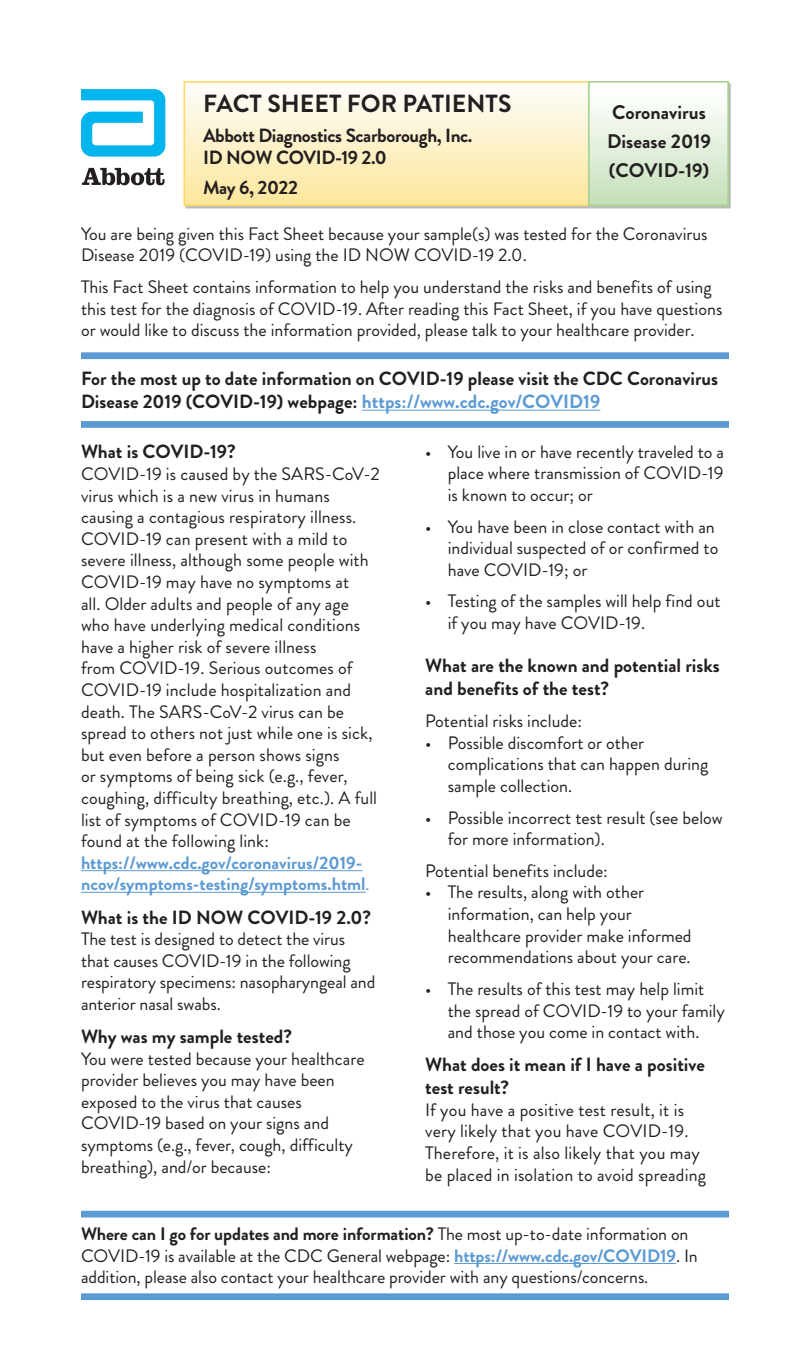
<style>
.page{position:relative;width:810px;height:1357px;background:#fff}
.page>*{position:absolute;margin:0;border:0;box-sizing:border-box;transform-origin:0 0}
.t1{font:700 24.75px "Brandon Grotesque";color:#231f20}
.t2{font:700 19.8px/29.2px "Brandon Grotesque";color:#231f20}
.Body_Copy_8pt{font:700 19.12px/22.9px "Brandon Grotesque";color:#231f20}
.Body_Copy_8pt-2{font:700 19.12px/22.5px "Brandon Grotesque";letter-spacing:-.02em;color:#231f20}
.Body_Copy_8pt-3{font:18px/21.6px "Brandon Grotesque";color:#231f20}
.Bullets{font:18px/21.6px "Brandon Grotesque";color:#231f20}
.t3{font:700 18px/21.6px "Brandon Grotesque";color:#5c9ad3}
.s1{color:#5c9ad3}
.s2{font-weight:400}
.s3{font-weight:700}
.s4{font-weight:700;color:#5c9ad3}
</style>
<div class="page">
<svg style="left:81px;top:89px;width:84px;height:68px"></svg>
<svg style="left:82px;top:168px;width:83px;height:17px"></svg>
<div style="left:184px;top:82px;width:544px;height:123px;background:linear-gradient(to bottom,#fefefc,#fce69b)"></div>
<div style="left:183px;top:81px;width:546px;height:125px;border:2px solid #ffd966"></div>
<div style="left:589px;top:82px;width:139px;height:123px;background:linear-gradient(to bottom,#fff,#c5e0b9)"></div>
<div style="left:588px;top:81px;width:141px;height:125px;border:2px solid #a8d08d"></div>
<div style="left:81px;top:1211px;width:648px;height:6px;background:#5c9ad3"></div>
<div style="left:81px;top:1293px;width:648px;height:7px;background:#5c9ad3"></div>
<hr style="left:454px;top:1263px;width:222px;height:1px;background:#5c9ad3">
<hr style="left:81px;top:870px;width:282px;height:1px;background:#5c9ad3">
<hr style="left:81px;top:892px;width:285px;height:1px;background:#5c9ad3">
<div style="left:81px;top:352px;width:648px;height:7px;background:#5c9ad3"></div>
<div style="left:81px;top:421px;width:648px;height:7px;background:#5c9ad3"></div>
<hr style="left:362px;top:410px;width:238px;height:1px;background:#5c9ad3">
<h1 class="t1" style="left:203px;top:86px;width:310px">FACT SHEET FOR PATIENTS</h1>
<p class="Body_Copy_8pt-2" style="left:203px;top:124px;width:271px">Abbott Diagnostics Scarborough, Inc.<br>ID NOW COVID-19 2.0</p>
<p class="Body_Copy_8pt" style="left:203px;top:176px;width:97px">May 6, 2022</p>
<p class="t2" style="left:607px;top:98px;width:105px">Coronavirus<br>Disease 2019 (COVID-19)</p>
<p class="Body_Copy_8pt-3" style="left:81px;top:223px;width:628px">You are being given this Fact Sheet because your sample(s) was tested for the Coronavirus<br>Disease 2019 (COVID-19) using the ID NOW COVID-19 2.0.</p>
<p class="Body_Copy_8pt-3" style="left:81px;top:276px;width:643px">This Fact Sheet contains information to help you understand the risks and benefits of using this test for the diagnosis of COVID-19. After reading this Fact Sheet, if you have questions or would like to discuss the information provided, please talk to your healthcare provider.</p>
<p class="Body_Copy_8pt" style="left:81px;top:367px;width:639px">For the most up to date information on COVID-19 please visit the CDC Coronavirus<br>Disease 2019 (COVID-19) webpage: <span class="s1">https://www.cdc.gov/COVID19</span></p>
<p class="Body_Copy_8pt" style="left:81px;top:441px;width:156px">What is COVID-19?</p>
<p class="Body_Copy_8pt-3" style="left:81px;top:463px;width:300px">COVID-19 is caused by the SARS-CoV-2 virus which is a new virus in humans causing a contagious respiratory illness.<br>COVID-19 can present with a mild to severe illness, although some people with COVID-19 may have no symptoms at<br>all. Older adults and people of any age who have underlying medical conditions have a higher risk of severe illness<br>from COVID-19. Serious outcomes of COVID-19 include hospitalization and death. The SARS-CoV-2 virus can be spread to others not just while one is sick, but even before a person shows signs<br>or symptoms of being sick (e.g., fever, coughing, difficulty breathing, etc.). A full list of symptoms of COVID-19 can be found at the following link:</p>
<p class="t3" style="left:81px;top:852px;width:290px">https://www.cdc.gov/coronavirus/2019- ncov/symptoms-testing/symptoms.html<span class="s2">.</span></p>
<p class="Body_Copy_8pt" style="left:81px;top:906px;width:292px">What is the ID NOW COVID-19 2.0?</p>
<p class="Body_Copy_8pt-3" style="left:81px;top:928px;width:296px">The test is designed to detect the virus that causes COVID-19 in the following respiratory specimens: nasopharyngeal and anterior nasal swabs.</p>
<p class="Body_Copy_8pt" style="left:81px;top:1025px;width:213px">Why was my sample tested?</p>
<p class="Body_Copy_8pt-3" style="left:81px;top:1048px;width:285px">You were tested because your healthcare provider believes you may have been exposed to the virus that causes COVID-19 based on your signs and symptoms (e.g., fever, cough, difficulty breathing), and/or because:</p>
<p class="Bullets" style="left:448px;top:441px;width:278px;text-align:justify;text-indent:-22px">• You live in or have recently traveled to a place where transmission of COVID-19 is known to occur; or</p>
<p class="Bullets" style="left:448px;top:516px;width:272px;text-indent:-22px">• You have been in close contact with an individual suspected of or confirmed to have COVID-19; or</p>
<p class="Bullets" style="left:448px;top:591px;width:274px;text-indent:-22px">• Testing of the samples will help find out if you may have COVID-19.</p>
<p class="Body_Copy_8pt" style="left:425px;top:654px;width:296px">What are the known and potential risks and benefits of the test?</p>
<p class="Body_Copy_8pt-3" style="left:425px;top:710px;width:158px">Potential risks include:</p>
<p class="Bullets" style="left:448px;top:732px;width:262px;text-indent:-22px">• Possible discomfort or other complications that can happen during sample collection.</p>
<p class="Bullets" style="left:448px;top:807px;width:277px;text-indent:-22px">• Possible incorrect test result (see below for more information).</p>
<p class="Body_Copy_8pt-3" style="left:425px;top:860px;width:184px">Potential benefits include:</p>
<p class="Bullets" style="left:448px;top:882px;width:245px;text-indent:-22px">• The results, along with other information, can help your healthcare provider make informed recommendations about your care.</p>
<p class="Bullets" style="left:448px;top:978px;width:279px;text-indent:-22px">• The results of this test may help limit the spread of COVID-19 to your family and those you come in contact with.</p>
<p class="Body_Copy_8pt" style="left:425px;top:1053px;width:281px">What does it mean if I have a positive test result?</p>
<p class="Body_Copy_8pt-3" style="left:425px;top:1099px;width:282px">If you have a positive test result, it is very likely that you have COVID-19.<br>Therefore, it is also likely that you may be placed in isolation to avoid spreading</p>
<p class="Body_Copy_8pt-3" style="left:81px;top:1223px;width:618px"><span class="s3">Where can I go for updates and more information?</span> The most up-to-date information on<br>COVID-19 is available at the CDC General webpage: <span class="s4">https://www.cdc.gov/COVID19</span>. In addition, please also contact your healthcare provider with any questions/concerns.</p>
</div>
